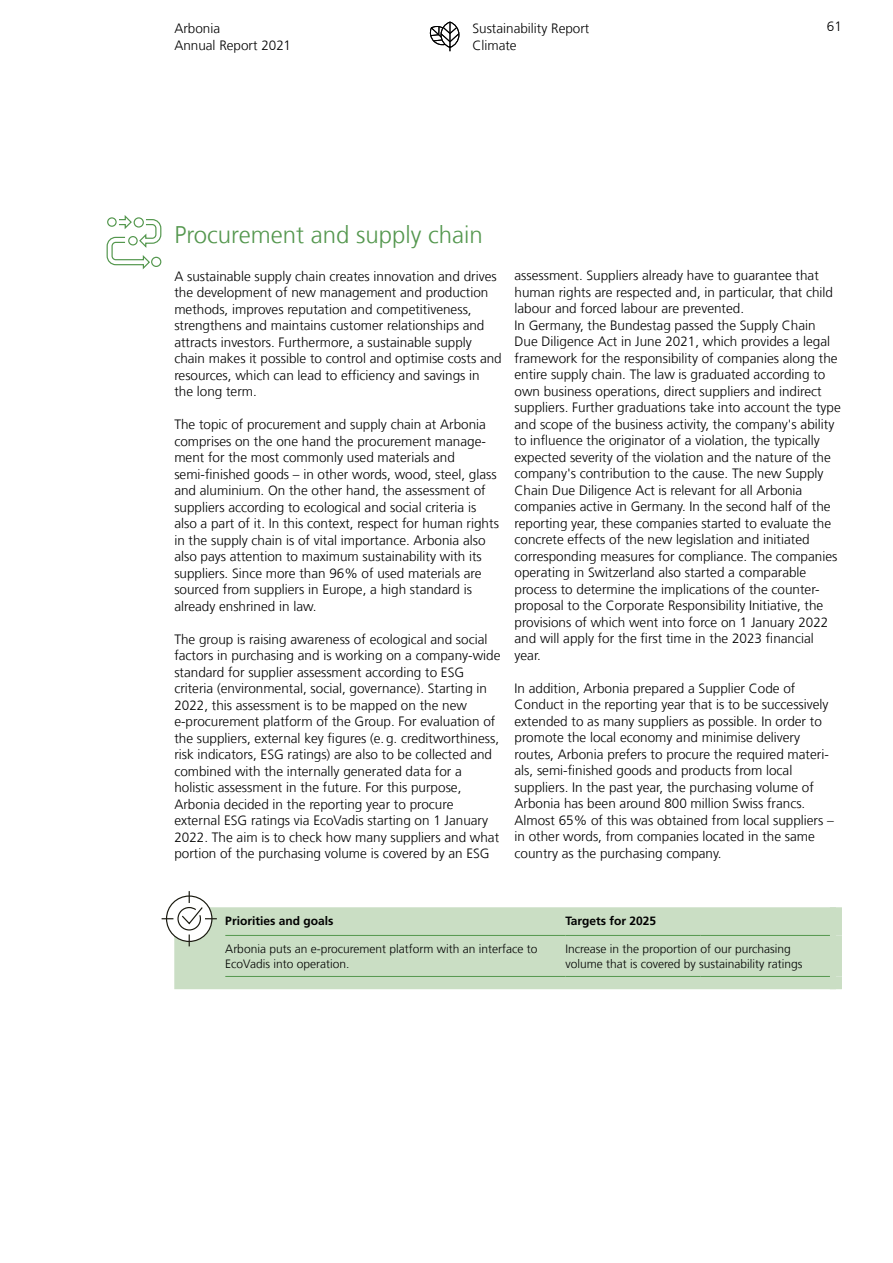
<style>
.page{position:relative;width:893px;height:1263px;background:#fff}
.page>*{position:absolute;margin:0;border:0;box-sizing:border-box;transform-origin:0 0}
.t1{font:300 24px "Frutiger LT Com";color:#54974e}
.t2{font:300 13.5px/16.5px "Frutiger LT Com";color:#000}
.t3{font:300 12px/15px "Frutiger LT Com";color:#000}
.t4{font:700 12px "Frutiger LT Com";color:#000}
</style>
<div class="page">
<svg style="left:106px;top:215px;width:56px;height:55px"></svg>
<div style="left:151px;top:257px;width:10px;height:10px;border:1px solid #54974e;border-radius:50%"></div>
<div style="left:174px;top:907px;width:656px;height:82px;background:#cadec4"></div>
<div style="left:830px;top:935px;width:12px;height:41px;background:#cadec4"></div>
<div style="left:830px;top:976px;width:12px;height:13px;background:#cadec4"></div>
<hr style="left:225px;top:935px;width:340px;height:1px;background:#54974e">
<hr style="left:565px;top:935px;width:136px;height:1px;background:#54974e">
<hr style="left:701px;top:935px;width:129px;height:1px;background:#54974e">
<hr style="left:225px;top:976px;width:340px;height:1px;background:#54974e">
<hr style="left:565px;top:976px;width:136px;height:1px;background:#54974e">
<hr style="left:701px;top:976px;width:129px;height:1px;background:#54974e">
<div style="left:830px;top:907px;width:12px;height:28px;background:#cadec4"></div>
<svg style="left:162px;top:891px;width:55px;height:55px"></svg>
<svg style="left:429px;top:21px;width:31px;height:30px"></svg>
<p class="t2" style="left:174px;top:20px;width:47px">Arbonia</p>
<p class="t2" style="left:827px;top:19px;width:17px">61</p>
<p class="t2" style="left:174px;top:37px;width:118px">Annual Report 2021</p>
<p class="t2" style="left:472px;top:20px;width:119px">Sustainability Report<br>Climate</p>
<h1 class="t1" style="left:174px;top:220px;width:310px">Procurement and supply chain</h1>
<p class="t2" style="left:174px;top:268px;width:329px">A sustainable supply chain creates innovation and drives the development of new management and production methods, improves reputation and competitiveness, strengthens and maintains customer relationships and attracts investors. Furthermore, a sustainable supply chain makes it possible to control and optimise costs and resources, which can lead to efficiency and savings in<br>the long term.</p>
<p class="t2" style="left:174px;top:416px;width:326px">The topic of procurement and supply chain at Arbonia comprises on the one hand the procurement manage&shy;ment for the most commonly used materials and semi-finished goods – in other words, wood, steel, glass and aluminium. On the other hand, the assessment of suppliers according to ecological and social criteria is also a part of it. In this context, respect for human rights in the supply chain is of vital importance. Arbonia also also pays attention to maximum sustainability with its suppliers. Since more than 96% of used materials are sourced from suppliers in Europe, a high standard is already enshrined in law.</p>
<p class="t2" style="left:174px;top:631px;width:328px">The group is raising awareness of ecological and social factors in purchasing and is working on a company-wide standard for supplier assessment according to ESG criteria (environmental, social, governance). Starting in 2022, this assessment is to be mapped on the new e-procurement platform of the Group. For evaluation of the suppliers, external key figures (e.g. creditworthiness, risk indicators, ESG ratings) are also to be collected and combined with the internally generated data for a holistic assessment in the future. For this purpose, Arbonia decided in the reporting year to procure external ESG ratings via EcoVadis starting on 1 January 2022. The aim is to check how many suppliers and what portion of the purchasing volume is covered by an ESG</p>
<p class="t2" style="left:514px;top:268px;width:328px">assessment. Suppliers already have to guarantee that human rights are respected and, in particular, that child labour and forced labour are prevented.<br>In Germany, the Bundestag passed the Supply Chain Due Diligence Act in June 2021, which provides a legal framework for the responsibility of companies along the entire supply chain. The law is graduated according to own business operations, direct suppliers and indirect suppliers. Further graduations take into account the type and scope of the business activity, the company's ability to influence the originator of a violation, the typically expected severity of the violation and the nature of the company's contribution to the cause. The new Supply Chain Due Diligence Act is relevant for all Arbonia companies active in Germany. In the second half of the reporting year, these companies started to evaluate the concrete effects of the new legislation and initiated corresponding measures for compliance. The companies operating in Switzerland also started a comparable process to determine the implications of the counter&shy;proposal to the Corporate Responsibility Initiative, the provisions of which went into force on 1 January 2022 and will apply for the first time in the 2023 financial year.</p>
<p class="t2" style="left:514px;top:680px;width:321px">In addition, Arbonia prepared a Supplier Code of Conduct in the reporting year that is to be successively extended to as many suppliers as possible. In order to promote the local economy and minimise delivery routes, Arbonia prefers to procure the required materi&shy;als, semi-finished goods and products from local suppliers. In the past year, the purchasing volume of Arbonia has been around 800 million Swiss francs.<br>Almost 65% of this was obtained from local suppliers – in other words, from companies located in the same country as the purchasing company.</p>
<p class="t4" style="left:225px;top:913px;width:110px">Priorities and goals</p>
<p class="t4" style="left:565px;top:913px;width:92px">Targets for 2025</p>
<p class="t3" style="left:225px;top:941px;width:314px">Arbonia puts an e-procurement platform with an interface to<br>EcoVadis into operation.</p>
<p class="t3" style="left:565px;top:941px;width:239px">Increase in the proportion of our purchasing volume that is covered by sustainability ratings</p>
</div>
